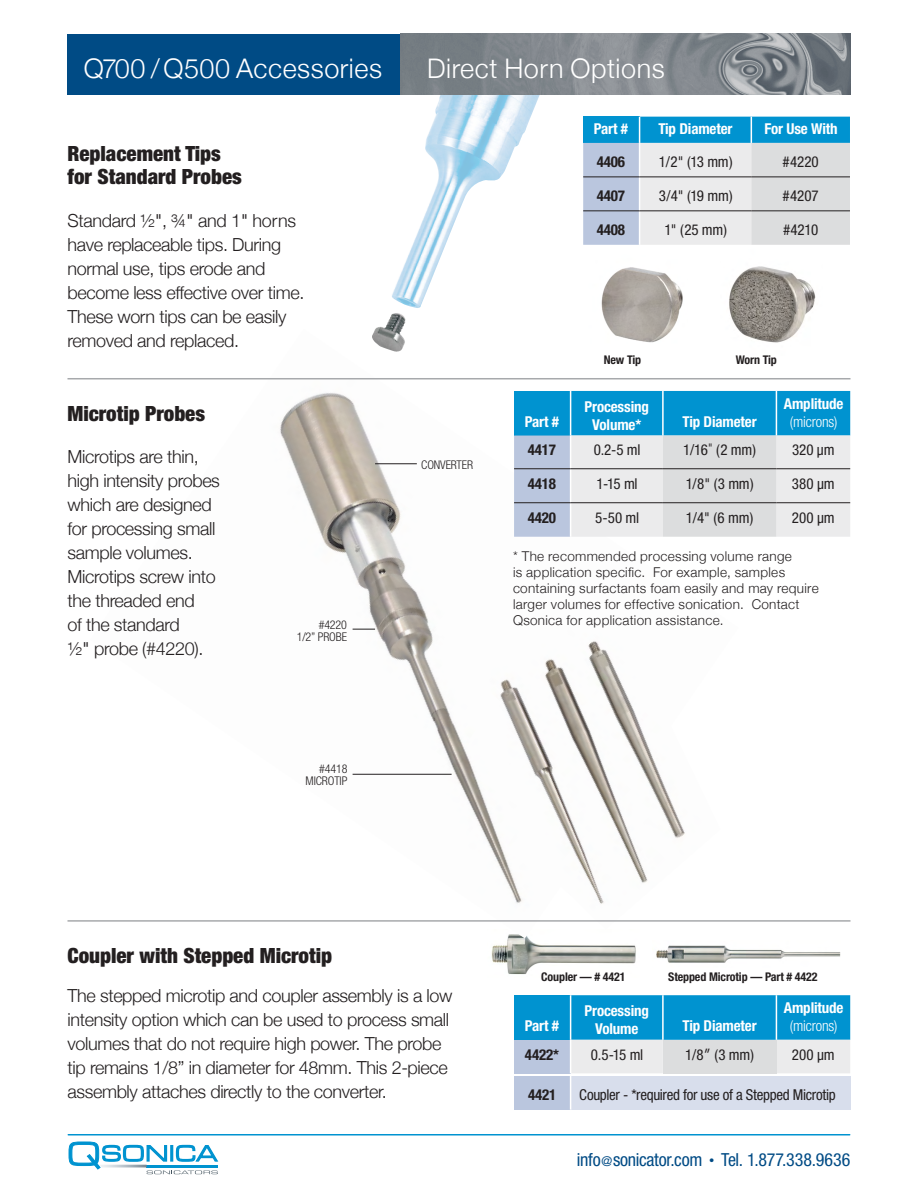
<style>
.page{position:relative;width:918px;height:1188px;background:#fff}
.page>*{position:absolute;margin:0;border:0;box-sizing:border-box;transform-origin:0 0}
.t1{font:300 27px "Helvetica Neue";letter-spacing:.02em;color:#fff}
.t2{font:900 condensed 21px/22.5px "Helvetica Neue";color:#231f20}
.t3{font:300 18px/24px "Helvetica Neue";letter-spacing:-.02em;color:#231f20}
.t4{font:condensed 18px "Helvetica Neue";letter-spacing:-.015em;color:#004b85}
.t5{font:condensed 15px "Helvetica Neue";letter-spacing:-.02em;color:#231f20}
.t6{font:700 condensed 15px/18px "Helvetica Neue";letter-spacing:-.01em;color:#fff;text-align:center}
.t7{font:700 condensed 15px "Helvetica Neue";letter-spacing:-.01em;color:#231f20}
.t8{font:300 condensed 15px "Helvetica Neue";letter-spacing:-.01em;color:#fff}
.t9{font:300 13.5px/16.2px "Helvetica Neue";letter-spacing:.02em;color:#231f20}
.t10{font:700 condensed 12px "Helvetica Neue";letter-spacing:-.01em;color:#231f20}
.t11{font:300 condensed 12px/12px "Helvetica Neue";letter-spacing:-.01em;color:#231f20;text-align:right}
.s1{font-weight:400}
.s2{font-stretch:normal}
.s3{font-family:"Geneva";font-stretch:normal;font-size:12px}
.s4{font-size:13.5px}
.s5{font-size:10.5px}
</style>
<div class="page">
<img style="left:491px;top:939px;width:145px;height:36px">
<img style="left:656px;top:945px;width:185px;height:18px">
<img style="left:392px;top:95px;width:148px;height:213px">
<img style="left:375px;top:313px;width:31px;height:16px">
<img style="left:601px;top:267px;width:82px;height:62px">
<img style="left:729px;top:266px;width:87px;height:77px">
<img style="left:90px;top:329px;width:648px;height:610px">
<svg style="left:353px;top:629px;width:22px;height:1px"></svg>
<hr style="left:353px;top:774px;width:99px;height:1px;background:#231f20">
<hr style="left:375px;top:463px;width:42px;height:1px;background:#231f20">
<img style="left:476px;top:595px;width:244px;height:334px">
<svg style="left:583px;top:117px;width:267px;height:128px;background:#adcdde"></svg>
<hr style="left:583px;top:177px;width:57px;height:1px;background:#231f20">
<hr style="left:640px;top:177px;width:111px;height:1px;background:#231f20">
<hr style="left:751px;top:177px;width:99px;height:1px;background:#231f20">
<hr style="left:583px;top:210px;width:57px;height:1px;background:#231f20">
<hr style="left:640px;top:210px;width:111px;height:1px;background:#231f20">
<hr style="left:751px;top:210px;width:99px;height:1px;background:#231f20">
<hr style="left:68px;top:378px;width:782px;height:1px;background:#a7a9ac">
<svg style="left:514px;top:391px;width:336px;height:146px;background:#99c8de"></svg>
<hr style="left:570px;top:391px;width:1px;height:45px;background:#fff">
<hr style="left:662px;top:391px;width:2px;height:45px;background:#fff">
<hr style="left:776px;top:391px;width:1px;height:45px;background:#fff">
<hr style="left:570px;top:436px;width:1px;height:32px;background:#fff">
<hr style="left:570px;top:469px;width:1px;height:33px;background:#fff">
<hr style="left:570px;top:503px;width:1px;height:34px;background:#fff">
<hr style="left:514px;top:468px;width:57px;height:1px;background:#231f20">
<hr style="left:571px;top:468px;width:92px;height:1px;background:#231f20">
<hr style="left:663px;top:468px;width:113px;height:1px;background:#231f20">
<hr style="left:776px;top:468px;width:74px;height:1px;background:#231f20">
<hr style="left:514px;top:502px;width:57px;height:1px;background:#231f20">
<hr style="left:571px;top:502px;width:92px;height:1px;background:#231f20">
<hr style="left:663px;top:502px;width:113px;height:1px;background:#231f20">
<hr style="left:776px;top:502px;width:74px;height:1px;background:#231f20">
<div style="left:68px;top:34px;width:333px;height:61px;background:#004b85"></div>
<img style="left:401px;top:34px;width:449px;height:61px">
<hr style="left:68px;top:920px;width:782px;height:2px;background:#a7a9ac">
<div style="left:514px;top:995px;width:57px;height:45px;background:#0093d0"></div>
<div style="left:514px;top:1040px;width:57px;height:33px;background:#bac6de"></div>
<svg style="left:571px;top:995px;width:279px;height:78px;background:#4aafd9"></svg>
<div style="left:663px;top:1040px;width:113px;height:33px;background:#dcddde"></div>
<hr style="left:570px;top:995px;width:1px;height:45px;background:#fff">
<hr style="left:662px;top:995px;width:2px;height:45px;background:#fff">
<hr style="left:776px;top:995px;width:1px;height:45px;background:#fff">
<hr style="left:570px;top:1040px;width:1px;height:33px;background:#fff">
<div style="left:514px;top:1076px;width:57px;height:34px;background:#bac6de"></div>
<div style="left:571px;top:1076px;width:279px;height:34px;background:#d8deec"></div>
<hr style="left:570px;top:1076px;width:1px;height:34px;background:#fff">
<svg style="left:69px;top:1141px;width:150px;height:33px"></svg>
<hr style="left:68px;top:1134px;width:782px;height:2px;background:#0093d0">
<h1 class="t1" style="left:84px;top:47px;width:300px">Q700 / Q500 Accessories</h1>
<h1 class="t1" style="left:427px;top:47px;width:239px">Direct Horn Options</h1>
<p class="t2" style="left:68px;top:142px;width:176px">Replacement Tips for Standard Probes</p>
<p class="t3" style="left:68px;top:207px;width:238px">Standard ½<span class="s1">"</span>, ¾<span class="s1">"</span> and 1<span class="s1">"</span> horns have replaceable tips. During normal use, tips erode and become less effective over time.<br>These worn tips can be easily removed and replaced.</p>
<p class="t2" style="left:68px;top:402px;width:139px">Microtip Probes</p>
<p class="t3" style="left:68px;top:443px;width:154px">Microtips are thin, high intensity probes which are designed for processing small sample volumes.<br>Microtips screw into the threaded end<br>of the standard<br>½<span class="s1">"</span> probe (#4220).</p>
<p class="t11" style="left:297px;top:618px;width:52px">#4220<br>1/2” PROBE</p>
<p class="t11" style="left:306px;top:763px;width:43px">#4418<br>MICROTIP</p>
<p class="t6" style="left:594px;top:120px;width:36px">Part #</p>
<p class="t6" style="left:658px;top:120px;width:76px">Tip Diameter</p>
<p class="t6" style="left:764px;top:120px;width:75px">For Use With</p>
<p class="t7" style="left:597px;top:152px;width:30px">4406</p>
<p class="t5" style="left:659px;top:153px;width:75px">1/2<span class="s2">"</span> (13 mm)</p>
<p class="t5" style="left:783px;top:153px;width:38px">#4220</p>
<p class="t7" style="left:597px;top:186px;width:30px">4407</p>
<p class="t5" style="left:659px;top:187px;width:75px">3/4<span class="s2">"</span> (19 mm)</p>
<p class="t5" style="left:783px;top:187px;width:38px">#4207</p>
<p class="t7" style="left:597px;top:220px;width:30px">4408</p>
<p class="t5" style="left:664px;top:221px;width:64px">1<span class="s2">"</span> (25 mm)</p>
<p class="t5" style="left:783px;top:221px;width:37px">#4210</p>
<p class="t11" style="left:421px;top:459px;width:53px">CONVERTER</p>
<p class="t6" style="left:525px;top:412px;width:36px">Part #</p>
<p class="t10" style="left:604px;top:353px;width:39px">New Tip</p>
<p class="t10" style="left:736px;top:353px;width:43px">Worn Tip</p>
<p class="t6" style="left:585px;top:397px;width:66px">Processing<br>Volume*</p>
<p class="t6" style="left:683px;top:412px;width:76px">Tip Diameter</p>
<p class="t6" style="left:784px;top:394px;width:61px">Amplitude</p>
<p class="t8" style="left:790px;top:413px;width:49px">(microns)</p>
<p class="t7" style="left:528px;top:441px;width:30px">4417</p>
<p class="t5" style="left:594px;top:441px;width:48px">0.2-5 ml</p>
<p class="t5" style="left:683px;top:441px;width:74px">1/16<sup>"</sup> (2 mm)</p>
<p class="t5" style="left:792px;top:441px;width:44px">320 μm</p>
<p class="t7" style="left:528px;top:475px;width:30px">4418</p>
<p class="t5" style="left:597px;top:475px;width:43px">1-15 ml</p>
<p class="t5" style="left:686px;top:475px;width:69px">1/8<span class="s2">"</span> (3 mm)</p>
<p class="t5" style="left:792px;top:475px;width:44px">380 μm</p>
<p class="t7" style="left:528px;top:509px;width:30px">4420</p>
<p class="t5" style="left:595px;top:509px;width:45px">5-50 ml</p>
<p class="t5" style="left:686px;top:509px;width:69px">1/4<span class="s2">"</span> (6 mm)</p>
<p class="t5" style="left:792px;top:509px;width:44px">200 μm</p>
<p class="t9" style="left:513px;top:547px;width:307px">* The recommended processing volume range<br>is application specific. For example, samples containing surfactants foam easily and may require larger volumes for effective sonication. Contact Qsonica for application assistance.</p>
<p class="t2" style="left:68px;top:944px;width:266px">Coupler with Stepped Microtip</p>
<p class="t3" style="left:68px;top:983px;width:387px">The stepped microtip and coupler assembly is a low intensity option which can be used to process small volumes that do not require high power. The probe tip remains 1/8” in diameter for 48mm. This 2-piece assembly attaches directly to the converter.</p>
<p class="t10" style="left:541px;top:970px;width:86px">Coupler — # 4421</p>
<p class="t10" style="left:668px;top:970px;width:151px">Stepped Microtip — Part # 4422</p>
<p class="t6" style="left:525px;top:1017px;width:36px">Part #</p>
<p class="t6" style="left:585px;top:1001px;width:66px">Processing<br>Volume</p>
<p class="t6" style="left:683px;top:1017px;width:76px">Tip Diameter</p>
<p class="t6" style="left:784px;top:999px;width:61px">Amplitude</p>
<p class="t8" style="left:790px;top:1017px;width:49px">(microns)</p>
<p class="t7" style="left:525px;top:1045px;width:36px">4422*</p>
<p class="t5" style="left:591px;top:1046px;width:54px">0.5-15 ml</p>
<p class="t5" style="left:685px;top:1046px;width:71px">1/8<span class="s3">″</span> (3 mm)</p>
<p class="t5" style="left:792px;top:1046px;width:44px">200 μm</p>
<p class="t7" style="left:528px;top:1085px;width:30px">4421</p>
<p class="t5" style="left:579px;top:1086px;width:258px">Coupler - *required for use of a Stepped Microtip</p>
<p class="t4" style="left:577px;top:1149px;width:275px">info<span class="s4">@</span>sonicator.com <span class="s5">•</span> Tel. 1.877.338.9636</p>
</div>
